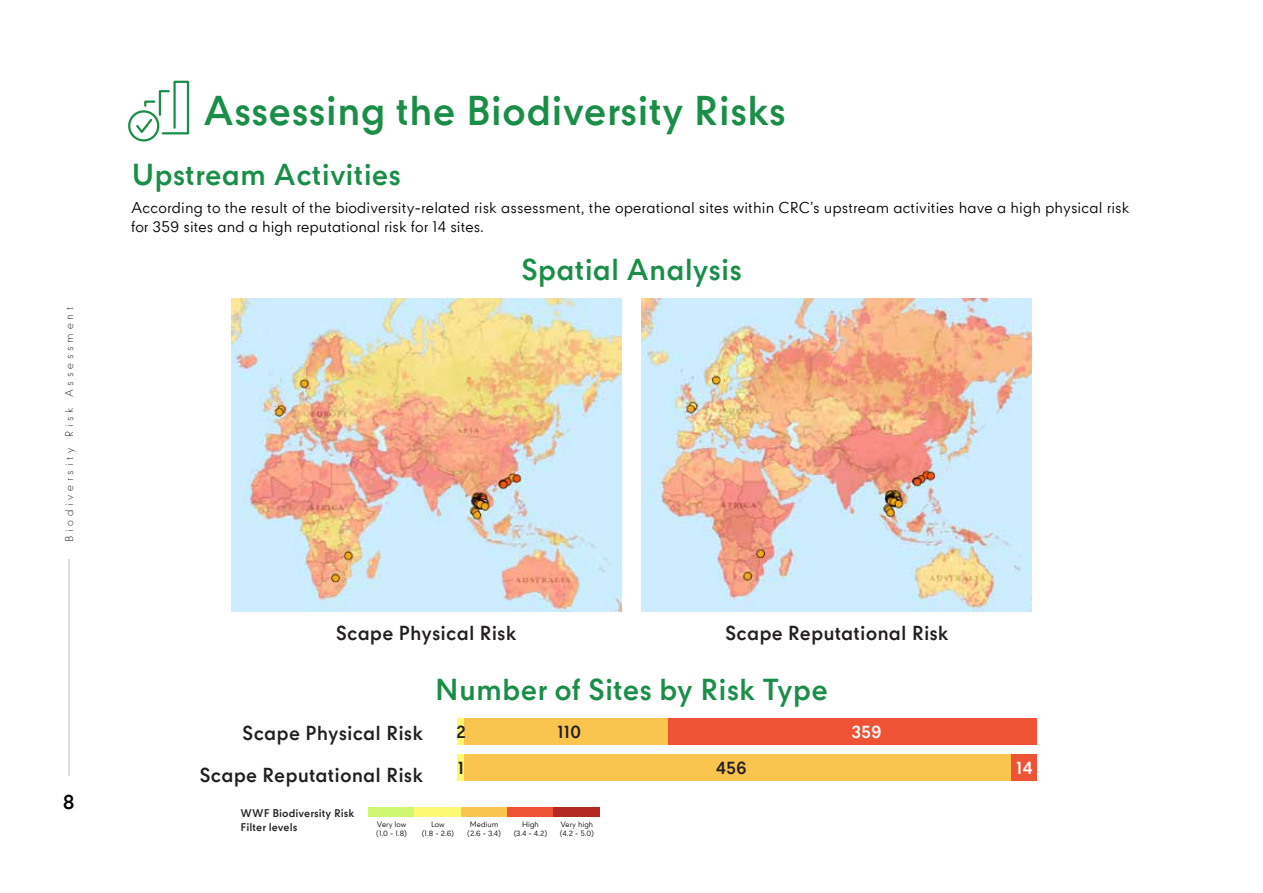
<style>
.page{position:relative;width:1263px;height:893px;background:#fff}
.page>*{position:absolute;margin:0;border:0;box-sizing:border-box;transform-origin:0 0}
.t1{font:700 39.75px "CPN";color:#1a8e48}
.t2{font:700 28.95px "CPN";color:#1a8e48}
.t3{font:700 19.5px "CPN";color:#000101}
.t4{font:700 19.35px "CPN";letter-spacing:.005em;color:#231f20}
.t5{font:700 17.1px "CPN";letter-spacing:-.005em;color:#231f20}
.t6{font:700 17.1px "CPN";color:#fff}
.t7{font:15px/19.5px "CPN";letter-spacing:.005em;color:#000}
.t8{font:700 10.65px/13.8px "CPN";letter-spacing:.005em;color:#231f20}
.t9{font:300 10.5px "CPN";letter-spacing:.36em;color:#000101}
.t10{font:7.5px/9px "CPN";color:#000;text-align:center}
</style>
<div class="page">
<div style="left:128px;top:110px;width:31px;height:32px;border:2px solid #1a8e48;border-radius:50%"></div>
<svg style="left:134px;top:80px;width:56px;height:56px"></svg>
<div style="left:457px;top:719px;width:567px;height:26px;background:#f9c54f"></div>
<div style="left:457px;top:719px;width:7px;height:26px;background:#fdf972"></div>
<div style="left:668px;top:719px;width:369px;height:26px;background:#ee5335"></div>
<div style="left:457px;top:755px;width:571px;height:26px;background:#f9c54f"></div>
<div style="left:457px;top:755px;width:7px;height:26px;background:#fdf972"></div>
<div style="left:1011px;top:755px;width:26px;height:26px;background:#ee5335"></div>
<img style="left:231px;top:299px;width:390px;height:313px">
<img style="left:642px;top:299px;width:390px;height:313px">
<div style="left:368px;top:807px;width:47px;height:10px;background:#cff771"></div>
<div style="left:415px;top:807px;width:46px;height:10px;background:#fdf972"></div>
<div style="left:461px;top:807px;width:46px;height:10px;background:#f9c54f"></div>
<div style="left:507px;top:807px;width:47px;height:10px;background:#ee5335"></div>
<div style="left:554px;top:807px;width:46px;height:10px;background:#b52924"></div>
<hr style="left:68px;top:560px;width:2px;height:216px;background:#dadcdd">
<p class="t9" style="left:62px;top:542px;width:237px;rotate:-90deg">Biodiversity Risk Assessment</p>
<h3 class="t3" style="left:63px;top:791px;width:13px">8</h3>
<h1 class="t1" style="left:203px;top:88px;width:584px">Assessing the Biodiversity Risks</h1>
<h2 class="t2" style="left:132px;top:158px;width:271px">Upstream Activities</h2>
<p class="t7" style="left:131px;top:199px;width:1000px">According to the result of the biodiversity-related risk assessment, the operational sites within CRC’s upstream activities have a high physical risk for 359 sites and a high reputational risk for 14 sites.</p>
<h2 class="t2" style="left:521px;top:253px;width:222px">Spatial Analysis</h2>
<p class="t4" style="left:336px;top:622px;width:182px">Scape Physical Risk</p>
<p class="t4" style="left:725px;top:622px;width:225px">Scape Reputational Risk</p>
<h2 class="t2" style="left:435px;top:673px;width:395px">Number of Sites by Risk Type</h2>
<p class="t4" style="left:242px;top:722px;width:182px">Scape Physical Risk</p>
<p class="t5" style="left:456px;top:722px;width:12px">2</p>
<p class="t5" style="left:557px;top:722px;width:25px">110</p>
<p class="t6" style="left:851px;top:722px;width:32px">359</p>
<p class="t4" style="left:199px;top:764px;width:225px">Scape Reputational Risk</p>
<p class="t5" style="left:458px;top:758px;width:8px">1</p>
<p class="t5" style="left:716px;top:758px;width:33px">456</p>
<p class="t6" style="left:1016px;top:758px;width:18px">14</p>
<p class="t8" style="left:240px;top:806px;width:115px">WWF Biodiversity Risk<br>Filter levels</p>
<p class="t10" style="left:376px;top:820px;width:32px;text-align:left">Very low (1.0 - 1.8)</p>
<p class="t10" style="left:422px;top:820px;width:34px">Low<br>(1.8 - 2.6)</p>
<p class="t10" style="left:467px;top:820px;width:35px">Medium (2.6 - 3.4)</p>
<p class="t10" style="left:514px;top:820px;width:35px">High<br>(3.4 - 4.2)</p>
<p class="t10" style="left:560px;top:820px;width:36px;text-align:left">Very high (4.2 - 5.0)</p>
</div>
